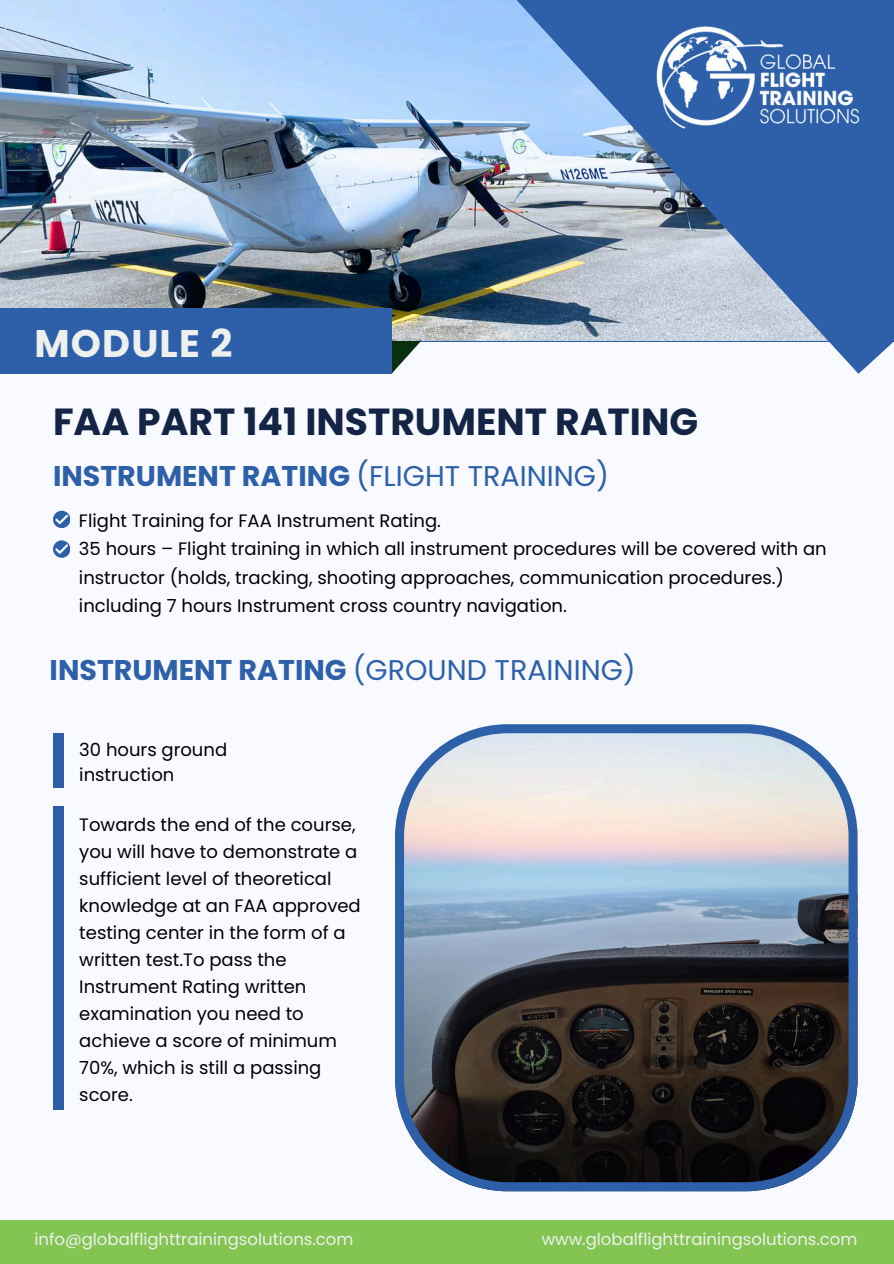
<style>
.page{position:relative;width:894px;height:1264px;background:#fff}
.page>*{position:absolute;margin:0;border:0;box-sizing:border-box;transform-origin:0 0}
.t1{font:700 38.4px "Poppins";letter-spacing:.03em;color:#eef0ee}
.t2{font:700 37.65px "Poppins";color:#142445}
.t3{font:700 28.5px "Poppins";color:#2e60a9}
.t4{font:18px/27px "Poppins";color:#000}
.t5{font:16.5px "Poppins";color:#eef0ee}
.s1{font-weight:400}
</style>
<div class="page">
<div style="left:0;top:0;width:893px;height:1263px;background:#f8faff"></div>
<div style="left:0;top:1220px;width:893px;height:43px;background:#83c452"></div>
<svg style="left:391px;top:341px;width:59px;height:33px"></svg>
<img style="left:0;top:0;width:487px;height:341px">
<svg style="left:487px;top:0;width:406px;height:374px"></svg>
<div style="left:0;top:309px;width:391px;height:65px;background:#2e60a9"></div>
<div style="left:53px;top:805px;width:11px;height:304px;background:#2e60a9"></div>
<img style="left:647px;top:24px;width:220px;height:111px">
<svg style="left:53px;top:510px;width:17px;height:17px"></svg>
<svg style="left:53px;top:540px;width:17px;height:17px"></svg>
<svg style="left:395px;top:724px;width:462px;height:467px"></svg>
<div style="left:53px;top:733px;width:11px;height:55px;background:#2e60a9"></div>
<h1 class="t1" style="left:34px;top:317px;width:199px">MODULE 2</h1>
<h2 class="t2" style="left:53px;top:395px;width:646px">FAA PART 141 INSTRUMENT RATING</h2>
<p class="t3" style="left:53px;top:455px;width:557px">INSTRUMENT RATING <span class="s1">(FLIGHT TRAINING)</span></p>
<p class="t4" style="left:79px;top:507px;width:363px">Flight Training for FAA Instrument Rating.</p>
<h1 class="t4" style="left:79px;top:535px;width:749px;line-height:28.2px">35 hours – Flight training in which all instrument procedures will be covered with an instructor (holds, tracking, shooting approaches, communication procedures.) including 7 hours Instrument cross country navigation.</h1>
<h2 class="t3" style="left:50px;top:650px;width:587px">INSTRUMENT RATING <span class="s1">(GROUND TRAINING)</span></h2>
<p class="t4" style="left:79px;top:737px;width:149px;line-height:24.8px">30 hours ground instruction</p>
<p class="t4" style="left:79px;top:811px;width:283px">Towards the end of the course, you will have to demonstrate a sufficient level of theoretical knowledge at an FAA approved testing center in the form of a written test.To pass the<br>Instrument Rating written examination you need to achieve a score of minimum<br>70%, which is still a passing score.</p>
<p class="t5" style="left:34px;top:1227px;width:320px">info@globalflighttrainingsolutions.com</p>
<p class="t5" style="left:541px;top:1227px;width:317px">www.globalflighttrainingsolutions.com</p>
</div>
